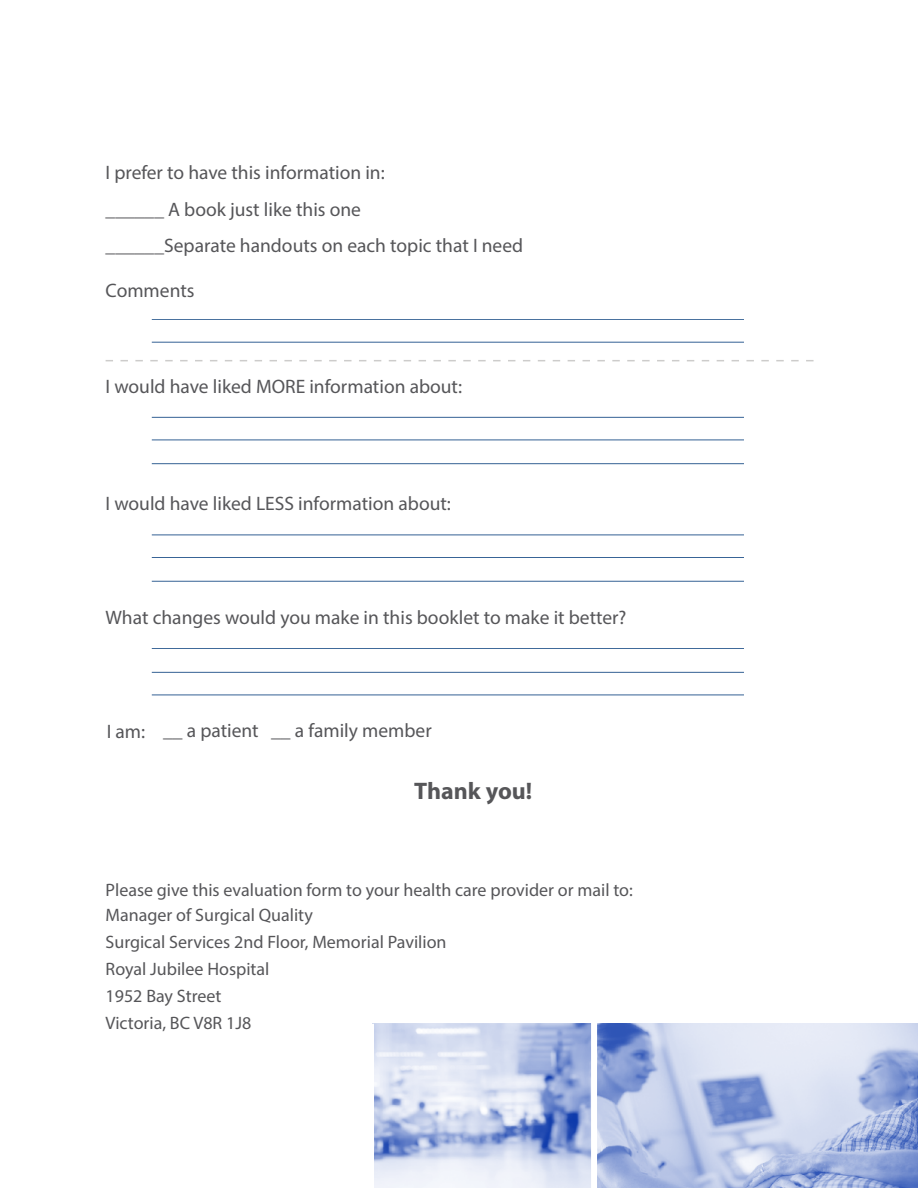
<style>
.page{position:relative;width:918px;height:1188px;background:#fff}
.page>*{position:absolute;margin:0;border:0;box-sizing:border-box;transform-origin:0 0}
.t1{font:700 24px "Myriad Pro";color:#565659}
.t2{font:19.5px/35.8px "Myriad Pro";color:#565659}
.t3{font:18px/27px "Myriad Pro";color:#565659}
</style>
<div class="page">
<hr style="left:152px;top:319px;width:592px;height:1px;background:#346194">
<hr style="left:152px;top:417px;width:592px;height:1px;background:#346194">
<hr style="left:152px;top:535px;width:592px;height:1px;background:#346194">
<hr style="left:152px;top:463px;width:592px;height:1px;background:#346194">
<hr style="left:152px;top:581px;width:592px;height:1px;background:#346194">
<hr style="left:152px;top:672px;width:592px;height:1px;background:#346194">
<hr style="left:152px;top:342px;width:592px;height:1px;background:#346194">
<hr style="left:152px;top:440px;width:592px;height:1px;background:#346194">
<hr style="left:152px;top:557px;width:592px;height:1px;background:#346194">
<hr style="left:152px;top:648px;width:592px;height:1px;background:#346194">
<hr style="left:152px;top:695px;width:592px;height:1px;background:#346194">
<svg style="left:106px;top:360px;width:708px;height:1px"></svg>
<img style="left:374px;top:1024px;width:544px;height:164px">
<p class="t2" style="left:106px;top:154px;width:281px">I prefer to have this information in:</p>
<p class="t2" style="left:106px;top:191px;width:419px">______ A book just like this one<br>______Separate handouts on each topic that I need</p>
<p class="t2" style="left:106px;top:272px;width:91px">Comments</p>
<p class="t2" style="left:106px;top:368px;width:358px">I would have liked MORE information about:</p>
<p class="t2" style="left:106px;top:485px;width:347px">I would have liked LESS information about:</p>
<p class="t2" style="left:106px;top:599px;width:522px">What changes would you make in this booklet to make it better?</p>
<p class="t2" style="left:107px;top:712px;width:326px">I am: __ a patient __ a family member</p>
<p class="t1" style="left:414px;top:776px;width:119px">Thank you!</p>
<p class="t3" style="left:106px;top:878px;width:529px;line-height:24.9px">Please give this evaluation form to your health care provider or mail to:<br>Manager of Surgical Quality</p>
<p class="t3" style="left:106px;top:928px;width:343px">Surgical Services 2nd Floor, Memorial Pavilion<br>Royal Jubilee Hospital<br>1952 Bay Street<br>Victoria, BC V8R 1J8</p>
</div>
